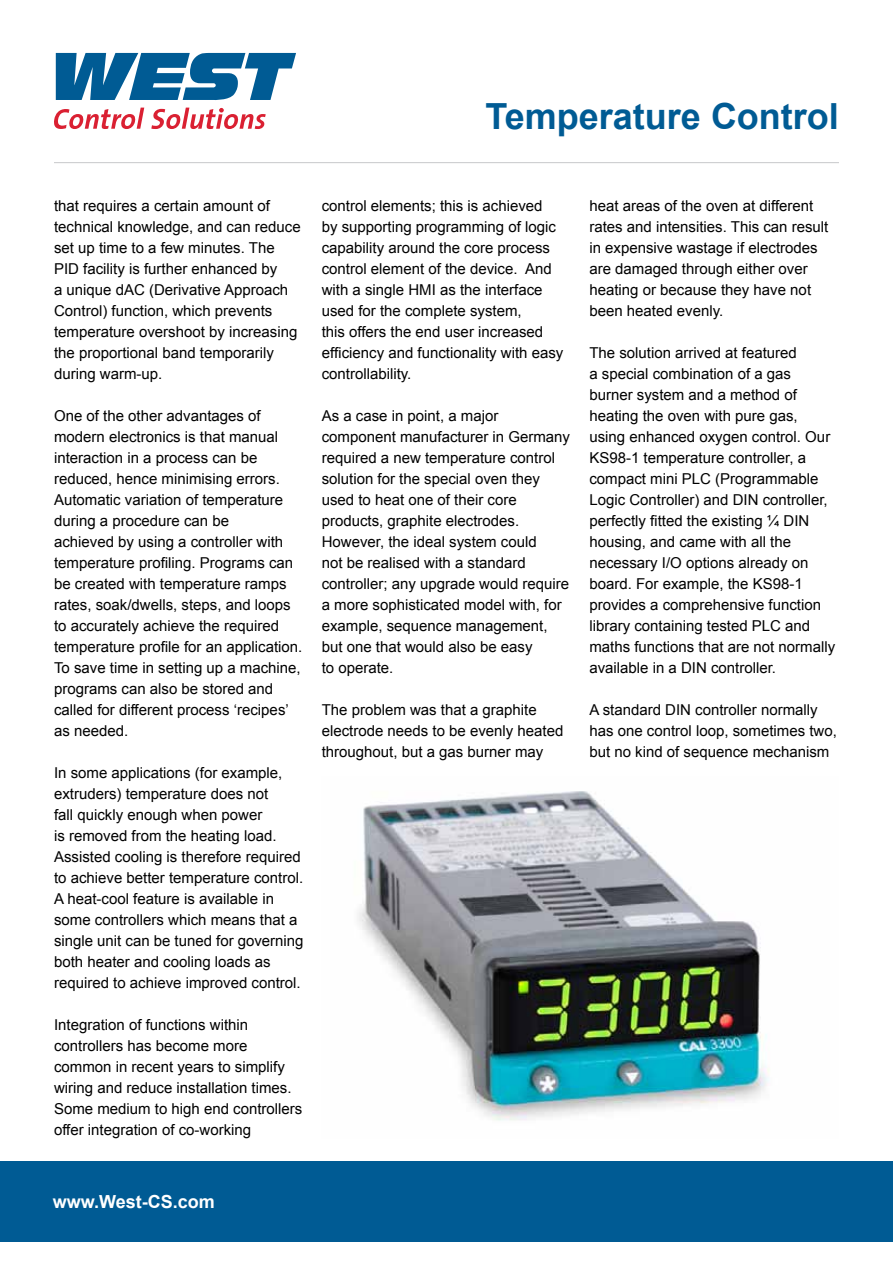
<style>
.page{position:relative;width:893px;height:1263px;background:#fff}
.page>*{position:absolute;margin:0;border:0;box-sizing:border-box;transform-origin:0 0}
.t1{font:700 36px "Arial";color:#005b94}
.t2{font:700 18px "Arial";color:#fff}
.t3{font:15px/21px "Arial";color:#000}
</style>
<div class="page">
<div style="left:0;top:1161px;width:893px;height:81px;background:#005b94"></div>
<svg style="left:56px;top:53px;width:240px;height:47px"></svg>
<svg style="left:54px;top:108px;width:212px;height:21px"></svg>
<hr style="left:54px;top:162px;width:785px;height:1px;background:#c7c8ca">
<img style="left:358px;top:791px;width:412px;height:330px">
<h1 class="t1" style="left:486px;top:92px;width:355px">Temperature Control</h1>
<p class="t3" style="left:54px;top:195px;width:248px">that requires a certain amount of technical knowledge, and can reduce set up time to a few minutes. The<br>PID facility is further enhanced by<br>a unique dAC (Derivative Approach<br>Control) function, which prevents temperature overshoot by increasing the proportional band temporarily during warm-up.</p>
<p class="t3" style="left:54px;top:405px;width:250px">One of the other advantages of modern electronics is that manual interaction in a process can be reduced, hence minimising errors.<br>Automatic variation of temperature during a procedure can be<br>achieved by using a controller with temperature profiling. Programs can be created with temperature ramps rates, soak/dwells, steps, and loops to accurately achieve the required temperature profile for an application.<br>To save time in setting up a machine, programs can also be stored and called for different process ‘recipes’ as needed.</p>
<p class="t3" style="left:54px;top:762px;width:251px">In some applications (for example, extruders) temperature does not<br>fall quickly enough when power<br>is removed from the heating load.<br>Assisted cooling is therefore required to achieve better temperature control.<br>A heat-cool feature is available in some controllers which means that a single unit can be tuned for governing both heater and cooling loads as required to achieve improved control.</p>
<p class="t3" style="left:54px;top:1014px;width:250px">Integration of functions within controllers has become more common in recent years to simplify wiring and reduce installation times.<br>Some medium to high end controllers offer integration of co-working</p>
<p class="t3" style="left:322px;top:195px;width:243px">control elements; this is achieved<br>by supporting programming of logic capability around the core process control element of the device. And with a single HMI as the interface used for the complete system,<br>this offers the end user increased efficiency and functionality with easy controllability.</p>
<p class="t3" style="left:322px;top:405px;width:250px">As a case in point, a major component manufacturer in Germany required a new temperature control solution for the special oven they used to heat one of their core products, graphite electrodes.<br>However, the ideal system could<br>not be realised with a standard controller; any upgrade would require a more sophisticated model with, for example, sequence management, but one that would also be easy<br>to operate.</p>
<p class="t3" style="left:322px;top:699px;width:243px">The problem was that a graphite electrode needs to be evenly heated throughout, but a gas burner may</p>
<p class="t3" style="left:589px;top:195px;width:241px">heat areas of the oven at different rates and intensities. This can result in expensive wastage if electrodes are damaged through either over heating or because they have not been heated evenly.</p>
<p class="t3" style="left:589px;top:342px;width:247px">The solution arrived at featured<br>a special combination of a gas burner system and a method of heating the oven with pure gas, using enhanced oxygen control. Our KS98-1 temperature controller, a compact mini PLC (Programmable Logic Controller) and DIN controller, perfectly fitted the existing ¼ DIN housing, and came with all the necessary I/O options already on board. For example, the KS98-1 provides a comprehensive function library containing tested PLC and maths functions that are not normally available in a DIN controller.</p>
<p class="t3" style="left:589px;top:699px;width:249px">A standard DIN controller normally has one control loop, sometimes two, but no kind of sequence mechanism</p>
<p class="t2" style="left:53px;top:1190px;width:164px">www.West-CS.com</p>
</div>
